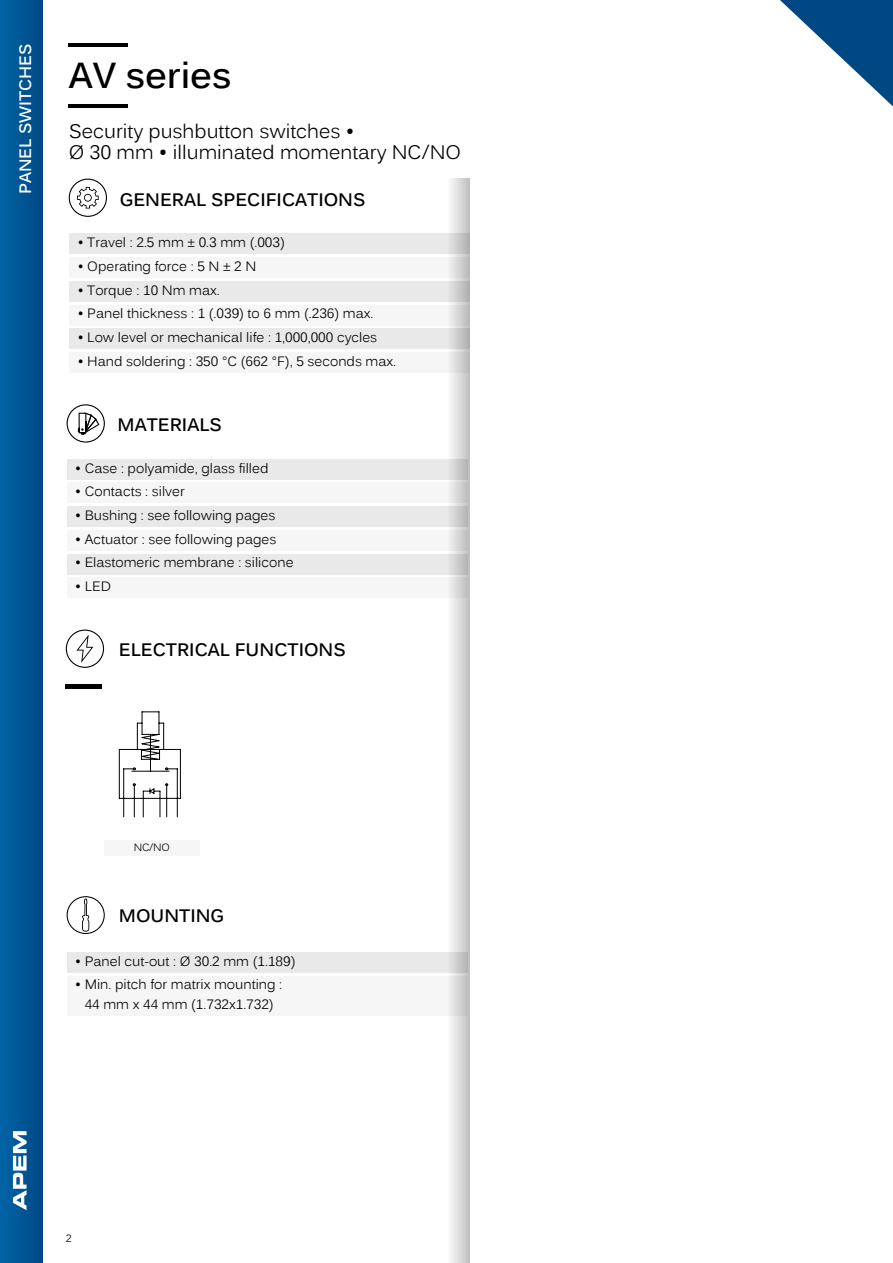
<style>
.page{position:relative;width:893px;height:1263px;background:#fff}
.page>*{position:absolute;margin:0;border:0;box-sizing:border-box;transform-origin:0 0}
.t1{font:700 36px "Kalinga";color:#000}
.t2{font:19.5px/21px "Kalinga";color:#000}
.t3{font:700 18px "Kalinga";color:#000}
.t4{font:700 16.5px "Kalinga";color:#fff}
.t5{font:13.5px/19.5px "Kalinga";color:#000;text-align:center}
.t6{font:10.5px "Kalinga";color:#000}
</style>
<div class="page">
<hr style="left:69px;top:104px;width:59px;height:3px;background:#000">
<hr style="left:69px;top:43px;width:59px;height:4px;background:#000">
<div style="left:67px;top:459px;width:400px;height:20px;background:#e9e9e9"></div>
<div style="left:67px;top:483px;width:400px;height:20px;background:#f6f6f6"></div>
<div style="left:67px;top:506px;width:400px;height:21px;background:#e9e9e9"></div>
<div style="left:67px;top:530px;width:400px;height:20px;background:#f6f6f6"></div>
<div style="left:67px;top:554px;width:400px;height:20px;background:#e9e9e9"></div>
<div style="left:67px;top:578px;width:400px;height:20px;background:#f6f6f6"></div>
<svg style="left:67px;top:404px;width:38px;height:39px"></svg>
<svg style="left:67px;top:896px;width:38px;height:38px"></svg>
<div style="left:67px;top:952px;width:400px;height:20px;background:#e9e9e9"></div>
<div style="left:67px;top:976px;width:400px;height:39px;background:#f6f6f6"></div>
<hr style="left:66px;top:684px;width:36px;height:4px;background:#000">
<svg style="left:66px;top:629px;width:38px;height:39px"></svg>
<div style="left:104px;top:841px;width:95px;height:15px;background:#f6f6f6"></div>
<svg style="left:119px;top:711px;width:62px;height:107px"></svg>
<div style="left:69px;top:234px;width:401px;height:20px;background:#e9e9e9"></div>
<div style="left:69px;top:258px;width:401px;height:20px;background:#f6f6f6"></div>
<div style="left:69px;top:281px;width:401px;height:20px;background:#e9e9e9"></div>
<div style="left:69px;top:305px;width:401px;height:20px;background:#f6f6f6"></div>
<div style="left:69px;top:329px;width:401px;height:20px;background:#e9e9e9"></div>
<div style="left:69px;top:353px;width:401px;height:20px;background:#f6f6f6"></div>
<svg style="left:69px;top:179px;width:38px;height:38px"></svg>
<svg style="left:446px;top:179px;width:24px;height:1084px"></svg>
<div style="left:0;top:0;width:42px;height:1263px;background:linear-gradient(to right,#0064a5,#004986)"></div>
<svg style="left:13px;top:1131px;width:14px;height:79px"></svg>
<svg style="left:780px;top:0;width:113px;height:106px"></svg>
<p class="t4" style="left:15px;top:194px;width:152px;rotate:-90deg">PANEL SWITCHES</p>
<h1 class="t1" style="left:69px;top:52px;width:164px">AV series</h1>
<h2 class="t2" style="left:69px;top:123px;width:394px">Security pushbutton switches •<br>Ø 30 mm • illuminated momentary NC/NO</h2>
<h3 class="t3" style="left:120px;top:188px;width:247px">GENERAL SPECIFICATIONS</h3>
<p class="t5" style="left:78px;top:234px;width:209px">• Travel : 2.5 mm ± 0.3 mm (.003)</p>
<p class="t5" style="left:78px;top:258px;width:180px">• Operating force : 5 N ± 2 N</p>
<p class="t5" style="left:78px;top:281px;width:144px">• Torque : 10 Nm max.</p>
<p class="t5" style="left:78px;top:305px;width:297px">• Panel thickness : 1 (.039) to 6 mm (.236) max.</p>
<p class="t5" style="left:78px;top:329px;width:301px">• Low level or mechanical life : 1,000,000 cycles</p>
<p class="t5" style="left:78px;top:353px;width:320px">• Hand soldering : 350 °C (662 °F), 5 seconds max.</p>
<h3 class="t3" style="left:118px;top:413px;width:106px">MATERIALS</h3>
<p class="t5" style="left:75px;top:459px;width:195px">• Case : polyamide, glass filled</p>
<p class="t5" style="left:75px;top:483px;width:111px">• Contacts : silver</p>
<p class="t5" style="left:75px;top:507px;width:202px">• Bushing : see following pages</p>
<p class="t5" style="left:75px;top:530px;width:203px">• Actuator : see following pages</p>
<p class="t5" style="left:75px;top:554px;width:220px">• Elastomeric membrane : silicone</p>
<p class="t5" style="left:75px;top:578px;width:37px">• LED</p>
<h3 class="t3" style="left:119px;top:638px;width:228px">ELECTRICAL FUNCTIONS</h3>
<p class="t6" style="left:134px;top:841px;width:37px">NC/NO</p>
<h3 class="t3" style="left:119px;top:904px;width:107px">MOUNTING</h3>
<p class="t5" style="left:75px;top:952px;width:222px">• Panel cut-out : Ø 30.2 mm (1.189)</p>
<p class="t5" style="left:75px;top:976px;width:209px">• Min. pitch for matrix mounting :<br>44 mm x 44 mm (1.732x1.732)</p>
<p class="t6" style="left:66px;top:1231px;width:7px">2</p>
</div>
